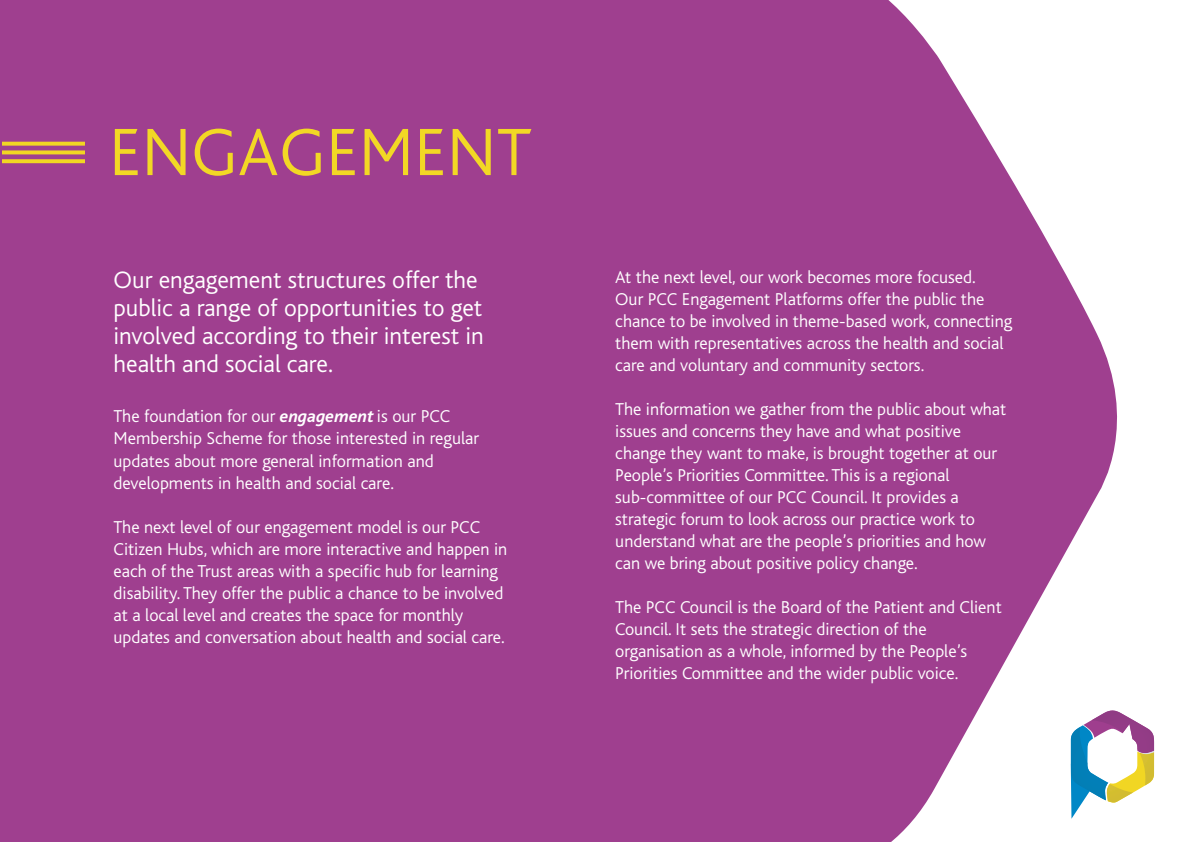
<style>
.page{position:relative;width:1191px;height:842px;background:#fff}
.page>*{position:absolute;margin:0;border:0;box-sizing:border-box;transform-origin:0 0}
.t1{font:300 70px "Bliss";color:#f2d825}
.t2{font:300 25px/28px "Bliss";color:#fff}
.t3{font:300 18px/22px "Bliss";color:#fff}
.s1{font-weight:700;font-style:italic}
</style>
<div class="page">
<div style="left:0;top:0;width:699px;height:842px;background:#9f3f8f"></div>
<svg style="left:699px;top:0;width:418px;height:842px;fill:#9f3f8f"></svg>
<svg style="left:1070px;top:710px;width:84px;height:109px"></svg>
<svg style="left:2px;top:142px;width:83px;height:4px"></svg>
<svg style="left:2px;top:150px;width:83px;height:4px"></svg>
<svg style="left:2px;top:159px;width:83px;height:4px"></svg>
<p class="t1" style="left:109px;top:126px;width:424px">ENGAGEMENT</p>
<p class="t2" style="left:114px;top:269px;width:372px">Our engagement structures offer the public a range of opportunities to get involved according to their interest in health and social care.</p>
<p class="t3" style="left:114px;top:407px;width:367px">The foundation for our <span class="s1">engagement</span> is our PCC Membership Scheme for those interested in regular updates about more general information and developments in health and social care.</p>
<p class="t3" style="left:114px;top:517px;width:395px">The next level of our engagement model is our PCC Citizen Hubs, which are more interactive and happen in each of the Trust areas with a specific hub for learning disability. They offer the public a chance to be involved at a local level and creates the space for monthly updates and conversation about health and social care.</p>
<p class="t3" style="left:615px;top:268px;width:362px">At the next level, our work becomes more focused.</p>
<p class="t3" style="left:615px;top:290px;width:398px">Our PCC Engagement Platforms offer the public the chance to be involved in theme-based work, connecting them with representatives across the health and social care and voluntary and community sectors.</p>
<p class="t3" style="left:615px;top:400px;width:392px">The information we gather from the public about what issues and concerns they have and what positive change they want to make, is brought together at our People’s Priorities Committee. This is a regional</p>
<p class="t3" style="left:615px;top:488px;width:372px">sub-committee of our PCC Council. It provides a strategic forum to look across our practice work to understand what are the people’s priorities and how can we bring about positive policy change.</p>
<p class="t3" style="left:615px;top:598px;width:388px">The PCC Council is the Board of the Patient and Client Council. It sets the strategic direction of the organisation as a whole, informed by the People’s Priorities Committee and the wider public voice.</p>
</div>
